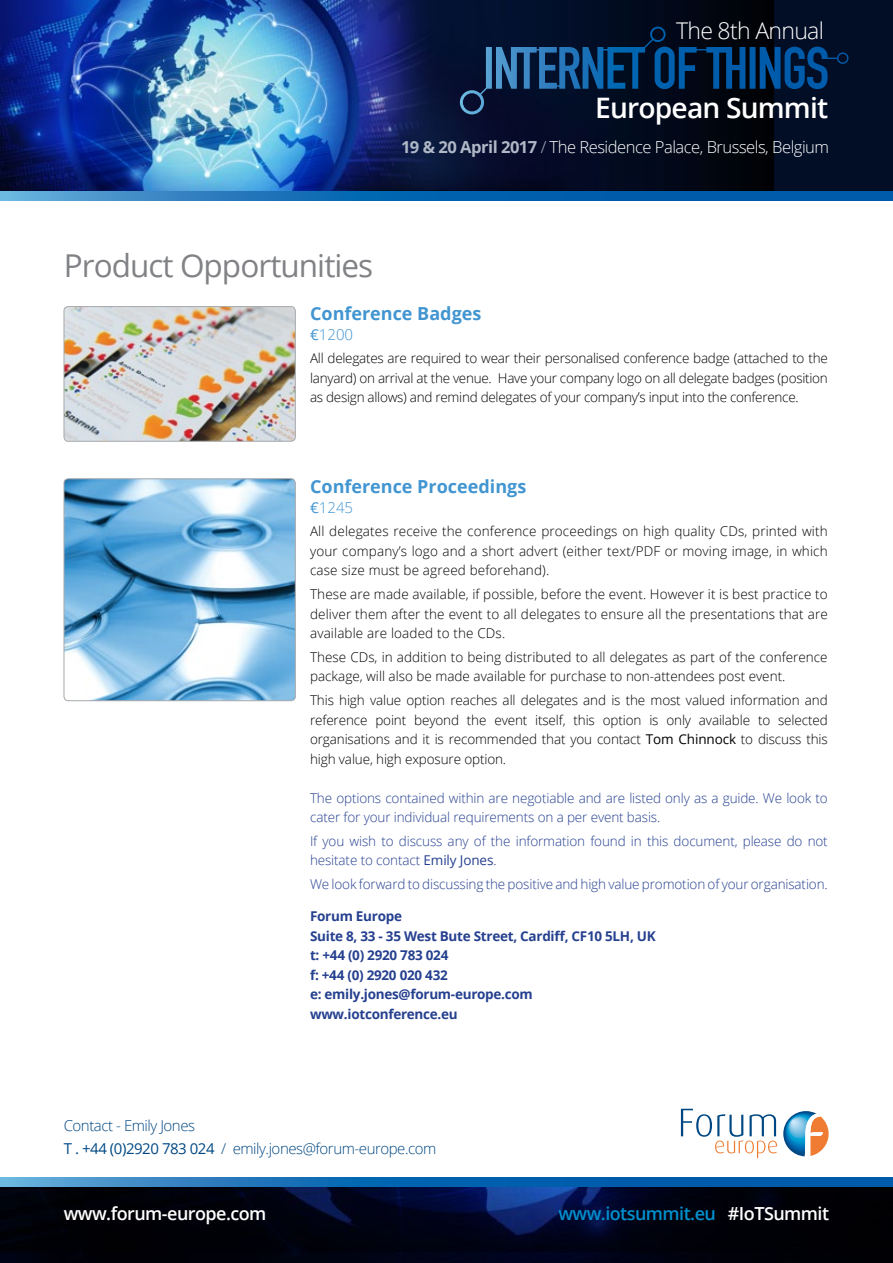
<style>
.page{position:relative;width:893px;height:1263px;background:#fff}
.page>*{position:absolute;margin:0;border:0;box-sizing:border-box;transform-origin:0 0}
.t1{font:31.5px "Open Sans";letter-spacing:-.03em;color:#808285}
.t2{font:600 28.2px "Open Sans";letter-spacing:-.03em;color:#fff}
.t3{font:300 23.1px "Open Sans";letter-spacing:-.03em;color:#fff}
.t4{font:700 18px "Open Sans";color:#4195d1}
.t5{font:600 18px "Open Sans";letter-spacing:-.03em;color:#0090cd}
.t6{font:600 18px "Open Sans";letter-spacing:-.03em;color:#fff}
.t7{font:300 16.5px "Open Sans";letter-spacing:-.03em;color:#fff}
.t8{font:300 15px/22.5px "Open Sans";letter-spacing:-.03em;color:#004883}
.t9{font:300 15px "Open Sans";color:#4195d1}
.t10{font:300 13.5px/19.5px "Open Sans";color:#000;text-align:justify}
.t11{font:300 13.5px/19.5px "Open Sans";letter-spacing:-.01em;color:#25408f}
.t12{font:700 13.5px/19.5px "Open Sans";letter-spacing:-.02em;color:#25408f}
.s1{font-weight:700;color:#afb8c6}
.s2{color:#afb8c6}
.s3{font-weight:400}
.s4{color:#fff}
</style>
<div class="page">
<div style="left:0;top:0;width:893px;height:191px;background:#020e26"></div>
<img style="left:0;top:0;width:774px;height:191px">
<svg style="left:460px;top:27px;width:383px;height:87px"></svg>
<img style="left:0;top:1186px;width:893px;height:77px">
<svg style="left:0;top:1177px;width:893px;height:9px;background:#166eb5"></svg>
<svg style="left:0;top:191px;width:893px;height:9px;background:#166eb5"></svg>
<svg style="left:681px;top:1109px;width:148px;height:49px"></svg>
<img style="left:64px;top:307px;width:230px;height:134px">
<div style="left:64px;top:306px;width:232px;height:136px;border:1px solid #a7a9ac;border-radius:4px"></div>
<img style="left:64px;top:479px;width:230px;height:222px">
<div style="left:64px;top:478px;width:232px;height:223px;border:1px solid #a7a9ac;border-radius:4px"></div>
<h3 class="t3" style="left:676px;top:15px;width:150px">The 8th Annual</h3>
<h2 class="t2" style="left:595px;top:89px;width:234px">European Summit</h2>
<p class="t7" style="left:401px;top:136px;width:430px"><span class="s1">19 &amp; 20 April 2017</span> <span class="s2">/</span> The Residence Palace, Brussels, Belgium</p>
<h1 class="t1" style="left:64px;top:244px;width:311px">Product Opportunities</h1>
<h3 class="t4" style="left:310px;top:301px;width:173px">Conference Badges</h3>
<p class="t9" style="left:310px;top:324px;width:45px"><span class="s3">€</span>1200</p>
<p class="t10" style="left:310px;top:348px;width:519px">All delegates are required to wear their personalised conference badge (attached to the lanyard) on arrival at the venue. Have your company logo on all delegate badges (position as design allows) and remind delegates of your company’s input into the conference.</p>
<h3 class="t4" style="left:310px;top:474px;width:218px">Conference Proceedings</h3>
<p class="t9" style="left:310px;top:497px;width:45px"><span class="s3">€</span>1245</p>
<p class="t10" style="left:310px;top:521px;width:519px">All delegates receive the conference proceedings on high quality CDs, printed with your company’s logo and a short advert (either text/PDF or moving image, in which case size must be agreed beforehand).</p>
<p class="t10" style="left:310px;top:584px;width:519px">These are made available, if possible, before the event. However it is best practice to deliver them after the event to all delegates to ensure all the presentations that are available are loaded to the CDs.</p>
<p class="t10" style="left:310px;top:647px;width:519px">These CDs, in addition to being distributed to all delegates as part of the conference package, will also be made available for purchase to non-attendees post event.</p>
<p class="t10" style="left:310px;top:690px;width:519px">This high value option reaches all delegates and is the most valued information and reference point beyond the event itself, this option is only available to selected organisations and it is recommended that you contact <span class="s3">Tom Chinnock</span> to discuss this high value, high exposure option.</p>
<p class="t11" style="left:310px;top:787px;width:519px">The options contained within are negotiable and are listed only as a guide. We look to cater for your individual requirements on a per event basis.</p>
<p class="t11" style="left:310px;top:831px;width:519px">If you wish to discuss any of the information found in this document, please do not hesitate to contact <span class="s3">Emily Jones</span>.</p>
<p class="t11" style="left:310px;top:874px;width:519px">We look forward to discussing the positive and high value promotion of your organisation.</p>
<p class="t12" style="left:310px;top:906px;width:347px">Forum Europe<br>Suite 8, 33 - 35 West Bute Street, Cardiff, CF10 5LH, UK t: +44 (0) 2920 783 024<br>f: +44 (0) 2920 020 432<br>e: emily.jones@forum-europe.com www.iotconference.eu</p>
<p class="t8" style="left:64px;top:1114px;width:374px">Contact - Emily Jones<br><span class="s3">T . +44 (0)2920 783 024</span> / emily.jones@forum-europe.com</p>
<h3 class="t6" style="left:64px;top:1201px;width:204px">www.forum-europe.com</h3>
<h3 class="t5" style="left:558px;top:1201px;width:272px">www.iotsummit.eu <span class="s4">#IoTSummit</span></h3>
</div>
